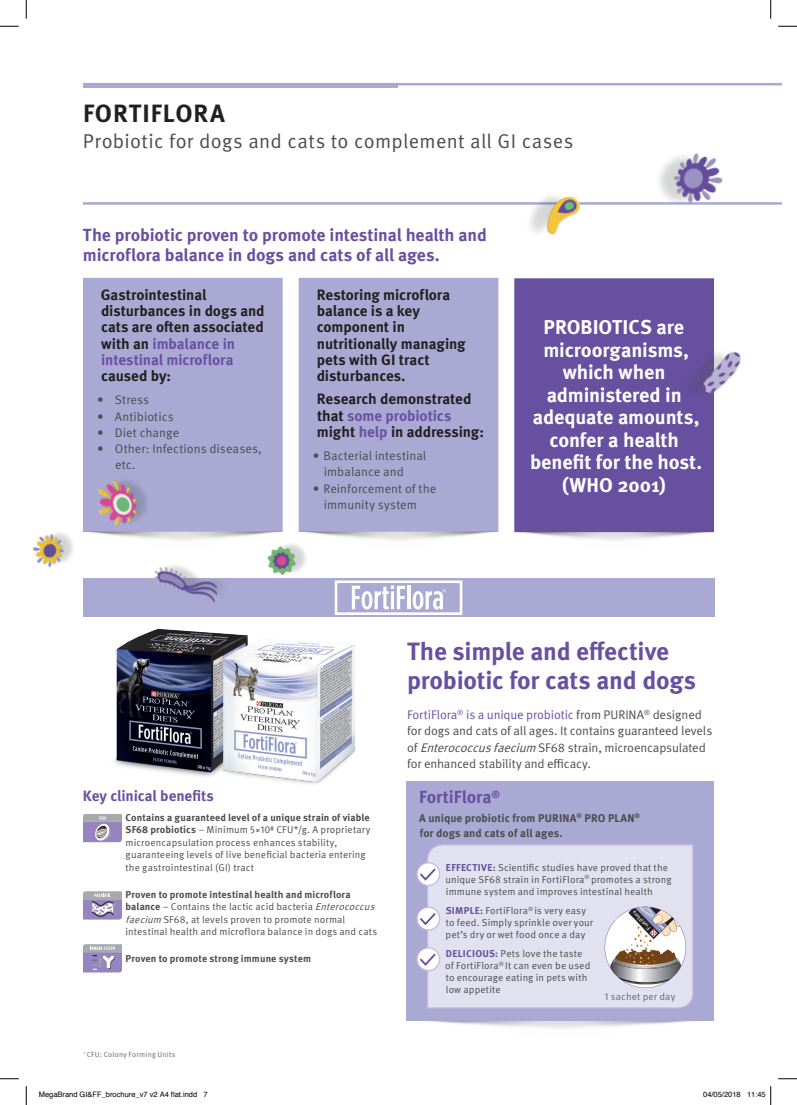
<style>
.page{position:relative;width:797px;height:1105px;background:#fff}
.page>*{position:absolute;margin:0;border:0;box-sizing:border-box;transform-origin:0 0}
.Bullets_large{font:700 25px/28.8px "Meta Pro";letter-spacing:-.01em;color:#6850a1}
.t1{font:700 25px "Meta Pro";letter-spacing:.035em;color:#231f20}
.Bullets_large-2{font:700 20px/22.5px "Meta Pro";letter-spacing:-.01em;color:#fff;text-align:center}
.t2{font:20px "Meta Pro Norm";letter-spacing:.015em;color:#4b4c4d}
.Bullets{font:700 17.5px/20px "Meta Pro";letter-spacing:-.01em;color:#6850a1}
.Bullets_large-3{font:700 17.5px "Meta Pro";letter-spacing:-.005em;color:#6850a1}
.Bullets-2{font:700 15px/16.2px "Meta Pro";letter-spacing:-.005em;color:#231f20}
.Bullets-3{font:700 15px "Meta Pro";letter-spacing:-.005em;color:#6850a1}
.Bullets-4{font:12.5px/16.2px "Meta Pro Norm";letter-spacing:-.005em;color:#4b4c4d}
.t3{font:700 11.25px/15px "Meta Pro";letter-spacing:.005em;color:#4b4c4d}
.Bullets-5{font:10px/12.5px "Meta Pro Norm";letter-spacing:.01em;color:#4b4c4d}
.Bullets-6{font:700 10px "Meta Pro";letter-spacing:.01em;color:#4b4c4d}
.Bullets-7{font:10px "Meta Pro Norm";letter-spacing:.015em;color:#69696c}
.t4{font:7.5px "Helvetica";color:#000}
.Bullets-8{font:7.5px "Meta Pro Norm";letter-spacing:.025em;color:#69696c}
.t5{font:700 5.62px "Rotis Semi Serif Std";color:#fff}
.s1{color:#6850a1}
.s2{font-family:"Meta Pro";font-weight:700}
.s3{font-style:italic}
.s4{font-family:"Meta Pro";font-weight:700;color:#6850a1}
</style>
<div class="page">
<hr style="left:83px;top:83px;width:698px;height:2px;background:#a9a9d3">
<div style="left:83px;top:83px;width:315px;height:5px;background:#a9a9d3"></div>
<hr style="left:83px;top:202px;width:698px;height:3px;background:#a9a9d3">
<div style="left:514px;top:431px;width:200px;height:101px;background:#6850a1"></div>
<div style="left:83px;top:278px;width:200px;height:43px;background:#a9a9d3"></div>
<div style="left:299px;top:278px;width:199px;height:254px;background:#a9a9d3"></div>
<div style="left:83px;top:578px;width:631px;height:39px;background:#a9a9d3"></div>
<svg style="left:83px;top:891px;width:39px;height:28px"></svg>
<svg style="left:83px;top:814px;width:39px;height:28px"></svg>
<svg style="left:402px;top:580px;width:60px;height:35px"></svg>
<img style="left:468px;top:161px;width:273px;height:270px">
<img style="left:670px;top:17px;width:111px;height:291px">
<img style="left:32px;top:321px;width:370px;height:294px">
<svg style="left:83px;top:944px;width:39px;height:28px"></svg>
<div style="left:406px;top:782px;width:308px;height:239px;background:#a9a9d3"></div>
<div style="left:427px;top:844px;width:267px;height:165px;background:#e1e1f0"></div>
<svg style="left:417px;top:907px;width:22px;height:23px"></svg>
<div style="left:416px;top:907px;width:24px;height:23px;border:1px solid #c4bcdc;border-radius:50%"></div>
<svg style="left:418px;top:911px;width:19px;height:16px"></svg>
<svg style="left:417px;top:863px;width:22px;height:22px"></svg>
<div style="left:416px;top:862px;width:24px;height:24px;border:1px solid #c4bcdc;border-radius:50%"></div>
<svg style="left:418px;top:866px;width:19px;height:16px"></svg>
<svg style="left:417px;top:948px;width:22px;height:22px"></svg>
<div style="left:416px;top:947px;width:24px;height:24px;border:1px solid #c4bcdc;border-radius:50%"></div>
<svg style="left:418px;top:951px;width:19px;height:16px"></svg>
<svg style="left:604px;top:907px;width:82px;height:81px"></svg>
<img style="left:108px;top:628px;width:104px;height:188px">
<img style="left:212px;top:632px;width:143px;height:152px">
<svg style="left:0;top:25px;width:19px;height:2px"></svg>
<svg style="left:778px;top:25px;width:19px;height:2px"></svg>
<svg style="left:0;top:1078px;width:19px;height:1px"></svg>
<svg style="left:778px;top:1078px;width:19px;height:1px"></svg>
<svg style="left:25px;top:0;width:2px;height:19px"></svg>
<svg style="left:25px;top:1086px;width:2px;height:19px"></svg>
<svg style="left:770px;top:0;width:1px;height:19px"></svg>
<svg style="left:770px;top:1086px;width:1px;height:19px"></svg>
<p class="t1" style="left:83px;top:94px;width:143px">FORTIFLORA</p>
<p class="t2" style="left:83px;top:126px;width:492px">Probiotic for dogs and cats to complement all GI cases</p>
<p class="Bullets" style="left:83px;top:224px;width:405px">The probiotic proven to promote intestinal health and microflora balance in dogs and cats of all ages.</p>
<p class="Bullets-2" style="left:101px;top:285px;width:165px">Gastrointestinal disturbances in dogs and cats are often associated with an <span class="s1">imbalance in intestinal microflora </span>caused by:</p>
<p class="Bullets-4" style="left:97px;top:391px;width:53px">• Stress</p>
<p class="Bullets-4" style="left:97px;top:407px;width:78px">• Antibiotics</p>
<p class="Bullets-4" style="left:97px;top:424px;width:83px">• Diet change</p>
<p class="Bullets-4" style="left:115px;top:440px;width:148px;text-indent:-18px">• Other: Infections diseases, etc.</p>
<p class="Bullets-2" style="left:317px;top:285px;width:150px">Restoring microflora balance is a key component in nutritionally managing pets with GI tract disturbances.</p>
<p class="Bullets-2" style="left:317px;top:390px;width:169px">Research demonstrated that <span class="s1">some probiotics </span>might <span class="s1">help</span> in addressing:</p>
<p class="Bullets-4" style="left:324px;top:447px;width:104px;text-indent:-11px">• Bacterial intestinal imbalance and</p>
<p class="Bullets-4" style="left:324px;top:479px;width:114px;text-indent:-11px">• Reinforcement of the immunity system</p>
<p class="Bullets_large-2" style="left:530px;top:314px;width:173px">PROBIOTICS are microorganisms, which when administered in adequate amounts, confer a health benefit for the host. (WHO 2001)</p>
<p class="Bullets-3" style="left:83px;top:784px;width:132px">Key clinical benefits</p>
<p class="Bullets-5" style="left:125px;top:810px;width:246px"><span class="s2">Contains a guaranteed level of a unique strain of viable SF68 probiotics</span> – Minimum 5×108 CFU*/g. A proprietary microencapsulation process enhances stability, guaranteeing levels of live beneficial bacteria entering the gastrointestinal (GI) tract</p>
<p class="Bullets-5" style="left:125px;top:887px;width:254px"><span class="s2">Proven to promote intestinal health and microflora balance</span> – Contains the lactic acid bacteria <span class="s3">Enterococcus faecium</span> SF68, at levels proven to promote normal intestinal health and microflora balance in dogs and cats</p>
<p class="Bullets-6" style="left:125px;top:950px;width:187px">Proven to promote strong immune system</p>
<p class="Bullets_large" style="left:407px;top:635px;width:290px">The simple and effective probiotic for cats and dogs</p>
<p class="Bullets-4" style="left:407px;top:706px;width:307px"><span class="s1">FortiFlora</span><sup>®</sup> <span class="s1">is a unique probiotic</span> from PURINA<sup>®</sup> designed for dogs and cats of all ages. It contains guaranteed levels of <span class="s3">Enterococcusfaecium</span> SF68 strain, microencapsulated for enhanced stability and efficacy.</p>
<p class="Bullets_large-3" style="left:419px;top:784px;width:82px">FortiFlora<sup>®</sup></p>
<p class="t3" style="left:419px;top:810px;width:222px">A unique probiotic from PURINA<sup>®</sup> PRO PLAN<sup>® </sup>for dogs and cats of all ages.</p>
<p class="Bullets-5" style="left:445px;top:861px;width:227px;line-height:12px"><span class="s4">EFFECTIVE:</span> Scientific studies have proved that the unique SF68 strain in FortiFlora<sup>®</sup> promotes a strong immune system and improves intestinal health</p>
<p class="Bullets-5" style="left:445px;top:904px;width:149px;line-height:12px"><span class="s4">SIMPLE:</span> FortiFlora<sup>®</sup> is very easy to feed. Simply sprinkle over your pet’s dry or wet food once a day</p>
<p class="Bullets-5" style="left:445px;top:947px;width:147px;line-height:12px"><span class="s4">DELICIOUS:</span> Pets love the taste of FortiFlora<sup>®</sup> It can even be used to encourage eating in pets with low appetite</p>
<p class="t5" style="left:647px;top:931px;width:25px;rotate:-133deg">FortiFlora</p>
<p class="Bullets-7" style="left:604px;top:989px;width:72px">1 sachet per day</p>
<p class="Bullets-8" style="left:84px;top:1049px;width:93px"><sup>*</sup> CFU: Colony Forming Units</p>
<p class="t4" style="left:39px;top:1089px;width:170px">MegaBrand GI&amp;FF_brochure_v7 v2 A4 flat.indd 7</p>
<p class="t4" style="left:703px;top:1089px;width:64px">04/05/2018 11:45</p>
</div>
